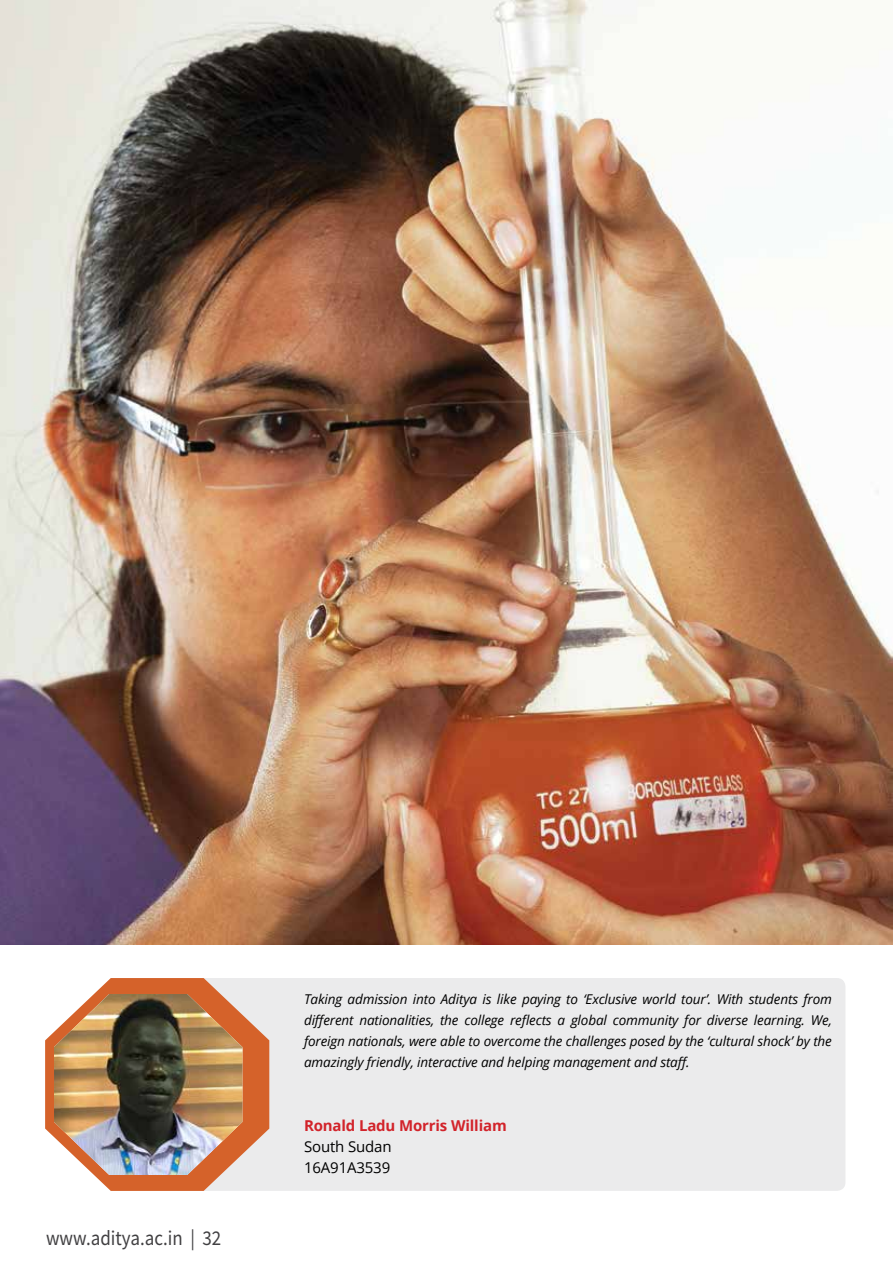
<style>
.page{position:relative;width:893px;height:1276px;background:#fff}
.page>*{position:absolute;margin:0;border:0;box-sizing:border-box;transform-origin:0 0}
.t1{font:21px "Source Sans Pro";color:#414042;scale:.9 1}
.t2{font:700 15px "Open Sans";letter-spacing:-.01em;color:#d2232a}
.t3{font:15px/21px "Open Sans";letter-spacing:-.01em;color:#000}
.t4{font:italic 13.5px/21px "Open Sans";letter-spacing:-.01em;color:#000;text-align:justify}
</style>
<div class="page">
<img style="left:0;top:0;width:893px;height:944px">
<div style="left:172px;top:978px;width:673px;height:212px;background:#ebebec;border-radius:9px"></div>
<svg style="left:45px;top:978px;width:224px;height:213px;fill:#d5622a"></svg>
<img style="left:54px;top:994px;width:188px;height:181px">
<h1 class="t1" style="left:46px;top:1224px;width:196px">www.aditya.ac.in | 32</h1>
<p class="t4" style="left:304px;top:988px;width:529px">Taking admission into Aditya is like paying to ‘Exclusive world tour’. With students from different nationalities, the college reflects a global community for diverse learning. We, foreign nationals, were able to overcome the challenges posed by the ‘cultural shock’ by the amazingly friendly, interactive and helping management and staff.</p>
<p class="t2" style="left:304px;top:1114px;width:204px">Ronald Ladu Morris William</p>
<p class="t3" style="left:304px;top:1135px;width:89px">South Sudan<br>16A91A3539</p>
</div>
